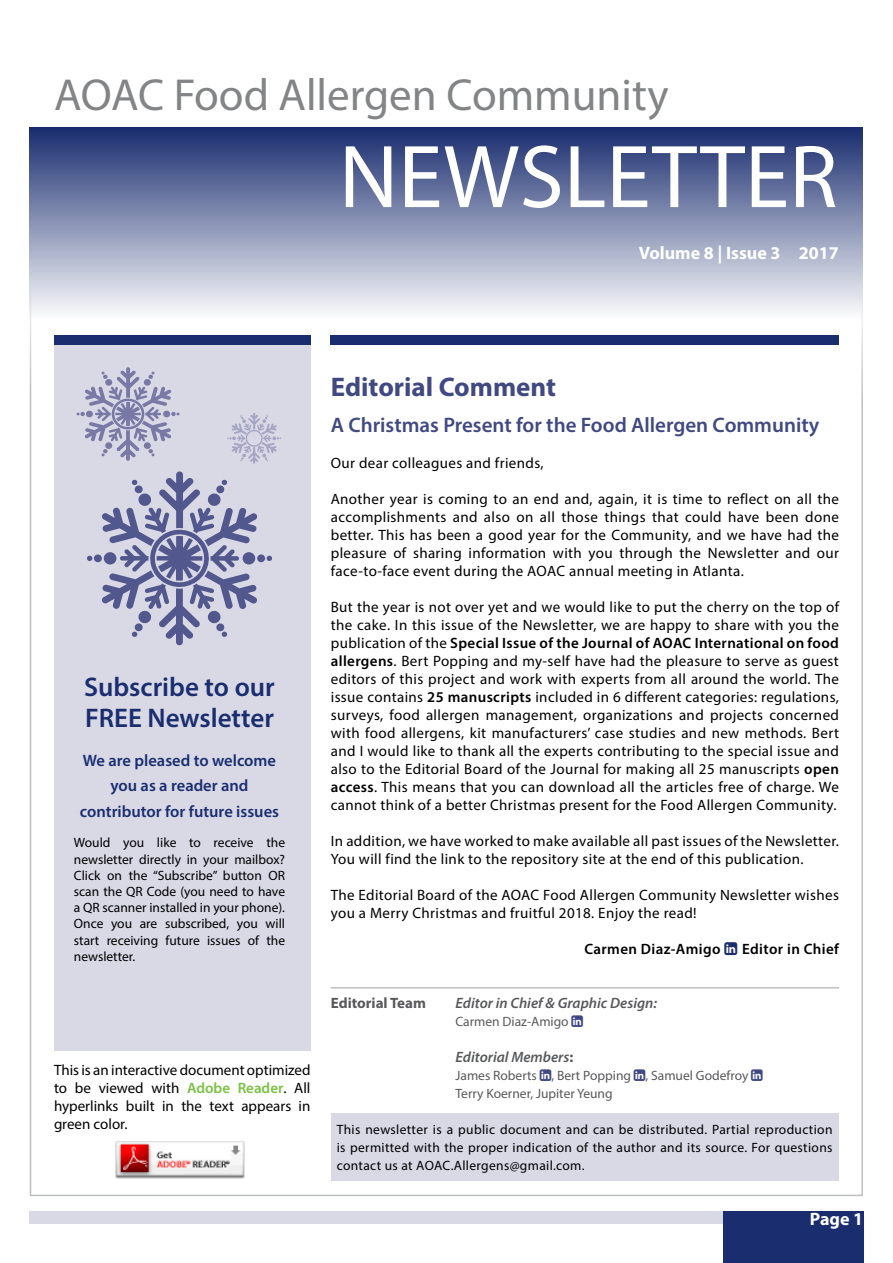
<style>
.page{position:relative;width:893px;height:1263px;background:#fff}
.page>*{position:absolute;margin:0;border:0;box-sizing:border-box;transform-origin:0 0}
.t1{font:90px "Myriad Pro";color:#fff}
.t2{font:45px "Myriad Pro";color:#828486}
.t3{font:600 27px/31.5px "Myriad Pro";color:#1a2d6f}
.t4{font:700 27px "Myriad Pro";color:#404982}
.t5{font:600 21px "Myriad Pro";color:#404982}
.t6{font:700 18px "Myriad Pro";color:#fff}
.t7{font:600 16.5px/25.5px "Myriad Pro";color:#1a2d6f;text-align:center}
.t8{font:15px/18px "Myriad Pro";letter-spacing:.025em;color:#000;text-align:justify}
.t9{font:italic 600 15px "Myriad Pro";color:#58595b}
.t10{font:600 15px "Myriad Pro";letter-spacing:.025em;color:#000}
.t11{font:700 15px "Myriad Pro";color:#58595b}
.t12{font:13.5px/16.2px "Myriad Pro";letter-spacing:.005em;color:#000;text-align:justify}
.t13{font:13.5px/18px "Myriad Pro";color:#58595b}
.s1{font-weight:600;color:#7ac143}
.s2{font-weight:600}
.s3{font-weight:700;font-style:normal}
</style>
<div class="page">
<div style="left:723px;top:1211px;width:140px;height:52px;background:#1a2d6f"></div>
<div style="left:54px;top:335px;width:256px;height:716px;background:#d9d9e6"></div>
<div style="left:54px;top:335px;width:256px;height:9px;background:#1a2d6f"></div>
<div style="left:30px;top:1211px;width:693px;height:13px;background:#d9d9e6"></div>
<div style="left:30px;top:128px;width:833px;height:191px;background:linear-gradient(to bottom,#1a2d6f,#fcfcfd)"></div>
<img style="left:115px;top:1141px;width:129px;height:38px">
<div style="left:331px;top:1113px;width:507px;height:67px;background:#d9d9e6"></div>
<div style="left:331px;top:335px;width:508px;height:9px;background:#1a2d6f"></div>
<hr style="left:331px;top:987px;width:508px;height:1px;background:#bcbec0">
<svg style="left:87px;top:471px;width:185px;height:174px"></svg>
<svg style="left:227px;top:413px;width:54px;height:51px"></svg>
<svg style="left:77px;top:367px;width:102px;height:94px"></svg>
<h2 class="t2" style="left:54px;top:67px;width:616px">AOAC Food Allergen Community</h2>
<h1 class="t1" style="left:339px;top:121px;width:500px">NEWSLETTER</h1>
<p class="t6" style="left:639px;top:241px;width:201px">Volume 8 | Issue 3 2017</p>
<h3 class="t3" style="left:84px;top:670px;width:192px">Subscribe to our<br>FREE Newsletter</h3>
<p class="t7" style="left:80px;top:747px;width:201px">We are pleased to welcome you as a reader and contributor for future issues</p>
<p class="t12" style="left:74px;top:834px;width:213px">Would you like to receive the newsletter directly in your mailbox?<br>Click on the “Subscribe” button OR scan the QR Code (you need to have a QR scanner installed in your phone).<br>Once you are subscribed, you will start receiving future issues of the newsletter.</p>
<p class="t8" style="left:54px;top:1060px;width:258px">This is an interactive document optimized to be viewed with <span class="s1">Adobe Reader</span>. All hyperlinks built in the text appears in green color.</p>
<h3 class="t4" style="left:331px;top:369px;width:227px">Editorial Comment</h3>
<h3 class="t5" style="left:331px;top:412px;width:490px">A Christmas Present for the Food Allergen Community</h3>
<p class="t8" style="left:331px;top:454px;width:214px">Our dear colleagues and friends,</p>
<p class="t8" style="left:331px;top:490px;width:510px">Another year is coming to an end and, again, it is time to reflect on all the accomplishments and also on all those things that could have been done better. This has been a good year for the Community, and we have had the pleasure of sharing information with you through the Newsletter and our face-to-face event during the AOAC annual meeting in Atlanta.</p>
<p class="t8" style="left:331px;top:598px;width:510px">But the year is not over yet and we would like to put the cherry on the top of the cake. In this issue of the Newsletter, we are happy to share with you the publication of the <span class="s2">Special Issue of the Journal of AOAC International on food allergens</span>. Bert Popping and my-self have had the pleasure to serve as guest editors of this project and work with experts from all around the world. The issue contains <span class="s2">25 manuscripts</span> included in 6 different categories: regulations, surveys, food allergen management, organizations and projects concerned with food allergens, kit manufacturers’ case studies and new methods. Bert and I would like to thank all the experts contributing to the special issue and also to the Editorial Board of the Journal for making all 25 manuscripts <span class="s2">open access</span>. This means that you can download all the articles free of charge. We cannot think of a better Christmas present for the Food Allergen Community.</p>
<p class="t8" style="left:331px;top:832px;width:510px">In addition, we have worked to make available all past issues of the Newsletter.<br>You will find the link to the repository site at the end of this publication.</p>
<p class="t8" style="left:331px;top:886px;width:510px">The Editorial Board of the AOAC Food Allergen Community Newsletter wishes you a Merry Christmas and fruitful 2018. Enjoy the read!</p>
<p class="t10" style="left:584px;top:939px;width:138px">Carmen Diaz-Amigo</p>
<p class="t10" style="left:742px;top:939px;width:98px">Editor in Chief</p>
<p class="t11" style="left:331px;top:993px;width:97px">Editorial Team</p>
<p class="t9" style="left:455px;top:993px;width:203px">Editor in Chief &amp; Graphic Design:</p>
<p class="t13" style="left:455px;top:1012px;width:115px">Carmen Diaz-Amigo</p>
<p class="t9" style="left:455px;top:1047px;width:119px">Editorial Members<span class="s3">:</span></p>
<p class="t13" style="left:455px;top:1066px;width:294px">James Roberts , Bert Popping , Samuel Godefroy<br>Terry Koerner, Jupiter Yeung</p>
<p class="t12" style="left:337px;top:1120px;width:497px;line-height:18px">This newsletter is a public document and can be distributed. Partial reproduction is permitted with the proper indication of the author and its source. For questions contact us at AOAC.Allergens@gmail.com.</p>
<p class="t6" style="left:810px;top:1207px;width:55px">Page 1</p>
</div>
